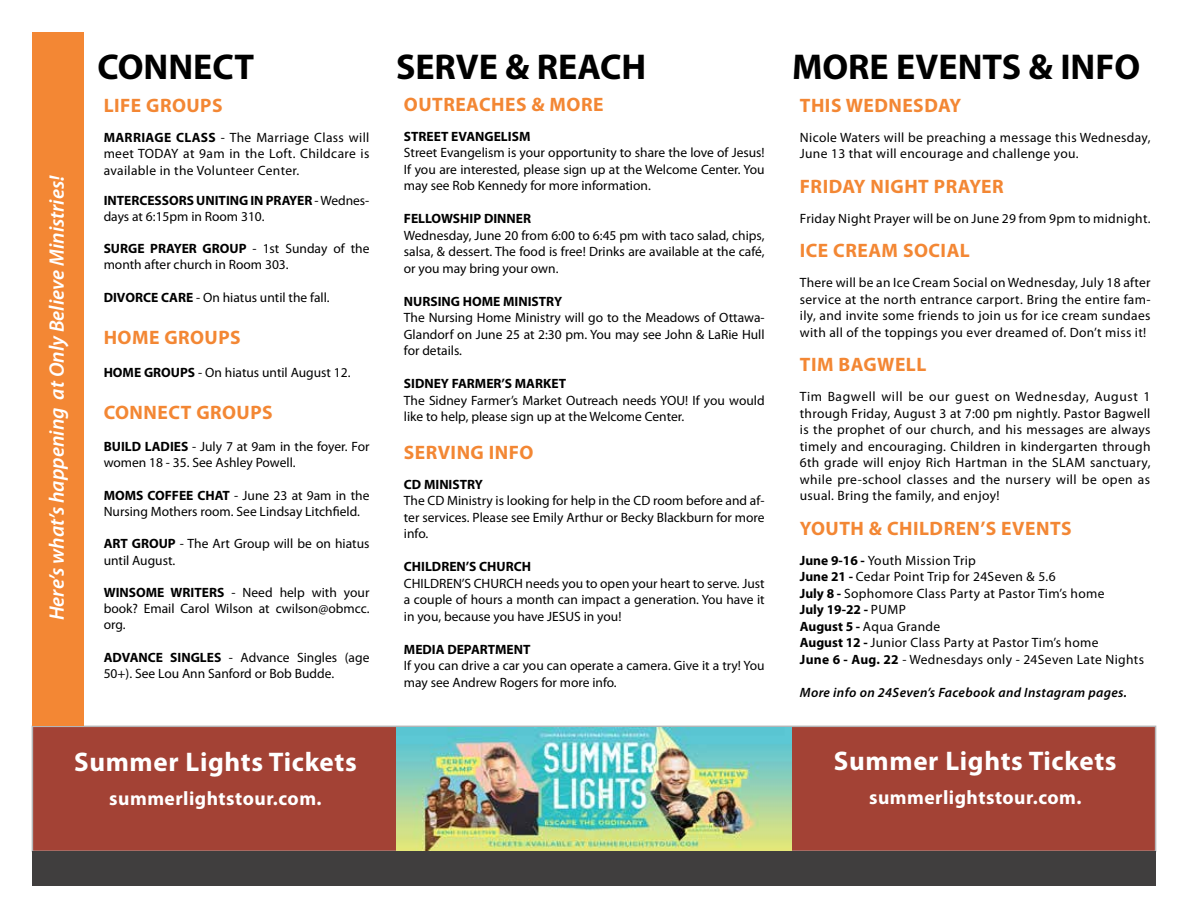
<style>
.page{position:relative;width:1188px;height:918px;background:#fff}
.page>*{position:absolute;margin:0;border:0;box-sizing:border-box;transform-origin:0 0}
.t1{font:700 36px "Myriad Pro";color:#000}
.t2{font:700 27px "Myriad Pro";letter-spacing:.025em;color:#fff}
.t3{font:italic 600 21px "Myriad Pro";color:#fff}
.t4{font:700 19.5px "Myriad Pro";letter-spacing:.025em;color:#f38734}
.t5{font:700 19.5px "Myriad Pro";letter-spacing:.025em;color:#fff}
.t6{font:13.5px/16.5px "Myriad Pro";color:#000;text-align:justify}
.t7{font:13.5px/16.5px "Myriad Pro";letter-spacing:.025em;color:#000}
.t8{font:700 13.5px "Myriad Pro";color:#000}
.t9{font:13.5px "Myriad Pro";letter-spacing:.02em;color:#000}
.t10{font:italic 600 13.5px "Myriad Pro";letter-spacing:.025em;color:#000}
.s1{font-weight:700}
</style>
<div class="page">
<div style="left:32px;top:726px;width:1124px;height:126px;background:#a34235;border:2px solid #b4b6b8"></div>
<div style="left:32px;top:32px;width:52px;height:694px;background:#f38734"></div>
<div style="left:32px;top:851px;width:1124px;height:35px;background:#403e3e"></div>
<img style="left:396px;top:727px;width:396px;height:124px">
<h3 class="t3" style="left:43px;top:620px;width:447px;rotate:-90deg">Here’s what’s happening at Only Believe Ministries!</h3>
<h1 class="t1" style="left:98px;top:43px;width:158px">CONNECT</h1>
<h3 class="t4" style="left:104px;top:93px;width:120px">LIFE GROUPS</h3>
<p class="t6" style="left:104px;top:129px;width:267px"><span class="s1">MARRIAGE CLASS</span> - The Marriage Class will meet TODAY at 9am in the Loft. Childcare is available in the Volunteer Center.</p>
<p class="t6" style="left:104px;top:192px;width:267px"><span class="s1">INTERCESSORS UNITING IN PRAYER</span> - Wednes&shy;days at 6:15pm in Room 310.</p>
<p class="t6" style="left:104px;top:240px;width:267px"><span class="s1">SURGE PRAYER GROUP</span> - 1st Sunday of the month after church in Room 303.</p>
<p class="t6" style="left:104px;top:289px;width:227px"><span class="s1">DIVORCE CARE</span> - On hiatus until the fall.</p>
<h3 class="t4" style="left:104px;top:325px;width:139px">HOME GROUPS</h3>
<p class="t6" style="left:104px;top:364px;width:248px"><span class="s1">HOME GROUPS</span> - On hiatus until August 12.</p>
<h3 class="t4" style="left:104px;top:399px;width:171px">CONNECT GROUPS</h3>
<p class="t6" style="left:104px;top:438px;width:267px"><span class="s1">BUILD LADIES</span> - July 7 at 9am in the foyer. For women 18 - 35. See Ashley Powell.</p>
<p class="t6" style="left:104px;top:487px;width:267px"><span class="s1">MOMS COFFEE CHAT</span> - June 23 at 9am in the<br>Nursing Mothers room. See Lindsay Litchfield.</p>
<p class="t6" style="left:104px;top:536px;width:267px"><span class="s1">ART GROUP</span> - The Art Group will be on hiatus until August.</p>
<p class="t6" style="left:104px;top:584px;width:267px"><span class="s1">WINSOME WRITERS</span> - Need help with your book? Email Carol Wilson at cwilson@obmcc. org.</p>
<p class="t6" style="left:104px;top:649px;width:267px"><span class="s1">ADVANCE SINGLES</span> - Advance Singles (age<br>50+). See Lou Ann Sanford or Bob Budde.</p>
<h2 class="t2" style="left:74px;top:744px;width:284px">Summer Lights Tickets</h2>
<h3 class="t5" style="left:109px;top:786px;width:214px">summerlightstour.com.</h3>
<h1 class="t1" style="left:396px;top:43px;width:252px">SERVE &amp; REACH</h1>
<h3 class="t4" style="left:404px;top:91px;width:201px">OUTREACHES &amp; MORE</h3>
<p class="t8" style="left:404px;top:127px;width:128px">STREET EVANGELISM</p>
<p class="t6" style="left:404px;top:144px;width:362px">Street Evangelism is your opportunity to share the love of Jesus!<br>If you are interested, please sign up at the Welcome Center. You may see Rob Kennedy for more information.</p>
<p class="t8" style="left:404px;top:210px;width:129px">FELLOWSHIP DINNER</p>
<p class="t6" style="left:404px;top:227px;width:362px">Wednesday, June 20 from 6:00 to 6:45 pm with taco salad, chips, salsa, &amp; dessert. The food is free! Drinks are available at the café, or you may bring your own.</p>
<p class="t8" style="left:404px;top:292px;width:160px">NURSING HOME MINISTRY</p>
<p class="t6" style="left:404px;top:309px;width:362px">The Nursing Home Ministry will go to the Meadows of Ottawa-Glandorf on June 25 at 2:30 pm. You may see John &amp; LaRie Hull for details.</p>
<p class="t8" style="left:404px;top:375px;width:164px">SIDNEY FARMER’S MARKET</p>
<p class="t6" style="left:404px;top:392px;width:362px">The Sidney Farmer’s Market Outreach needs YOU! If you would like to help, please sign up at the Welcome Center.</p>
<h3 class="t4" style="left:404px;top:439px;width:131px">SERVING INFO</h3>
<p class="t8" style="left:404px;top:475px;width:81px">CD MINISTRY</p>
<p class="t6" style="left:404px;top:492px;width:362px">The CD Ministry is looking for help in the CD room before and af&shy;ter services. Please see Emily Arthur or Becky Blackburn for more info.</p>
<p class="t8" style="left:404px;top:558px;width:129px">CHILDREN’S CHURCH</p>
<p class="t6" style="left:404px;top:575px;width:362px">CHILDREN’S CHURCH needs you to open your heart to serve. Just a couple of hours a month can impact a generation. You have it in you, because you have JESUS in you!</p>
<p class="t8" style="left:404px;top:640px;width:128px">MEDIA DEPARTMENT</p>
<p class="t6" style="left:404px;top:657px;width:362px">If you can drive a car you can operate a camera. Give it a try! You may see Andrew Rogers for more info.</p>
<h1 class="t1" style="left:792px;top:43px;width:350px">MORE EVENTS &amp; INFO</h1>
<h3 class="t4" style="left:800px;top:93px;width:163px">THIS WEDNESDAY</h3>
<p class="t7" style="left:800px;top:129px;width:352px">Nicole Waters will be preaching a message this Wednesday,<br>June 13 that will encourage and challenge you.</p>
<h3 class="t4" style="left:800px;top:174px;width:205px">FRIDAY NIGHT PRAYER</h3>
<p class="t9" style="left:800px;top:210px;width:352px">Friday Night Prayer will be on June 29 from 9pm to midnight.</p>
<h3 class="t4" style="left:800px;top:238px;width:172px">ICE CREAM SOCIAL</h3>
<p class="t6" style="left:800px;top:274px;width:352px">There will be an Ice Cream Social on Wednesday, July 18 after service at the north entrance carport. Bring the entire fam&shy;ily, and invite some friends to join us for ice cream sundaes with all of the toppings you ever dreamed of. Don’t miss it!</p>
<h3 class="t4" style="left:800px;top:352px;width:128px">TIM BAGWELL</h3>
<p class="t6" style="left:800px;top:388px;width:352px">Tim Bagwell will be our guest on Wednesday, August 1 through Friday, August 3 at 7:00 pm nightly. Pastor Bagwell is the prophet of our church, and his messages are always timely and encouraging. Children in kindergarten through 6th grade will enjoy Rich Hartman in the SLAM sanctuary, while pre-school classes and the nursery will be open as usual. Bring the family, and enjoy!</p>
<h3 class="t4" style="left:800px;top:516px;width:273px">YOUTH &amp; CHILDREN’S EVENTS</h3>
<p class="t7" style="left:800px;top:552px;width:346px"><span class="s1">June 9-16 -</span> Youth Mission Trip<br><span class="s1">June 21 -</span> Cedar Point Trip for 24Seven &amp; 5.6<br><span class="s1">July 8 -</span> Sophomore Class Party at Pastor Tim’s home<br><span class="s1">July 19-22 -</span> PUMP<br><span class="s1">August 5 -</span> Aqua Grande<br><span class="s1">August 12 -</span> Junior Class Party at Pastor Tim’s home<br><span class="s1">June 6 - Aug. 22</span> - Wednesdays only - 24Seven Late Nights</p>
<p class="t10" style="left:800px;top:684px;width:329px">More info on 24Seven’s Facebook and Instagram pages.</p>
<h2 class="t2" style="left:834px;top:743px;width:284px">Summer Lights Tickets</h2>
<h3 class="t5" style="left:869px;top:785px;width:214px">summerlightstour.com.</h3>
</div>
